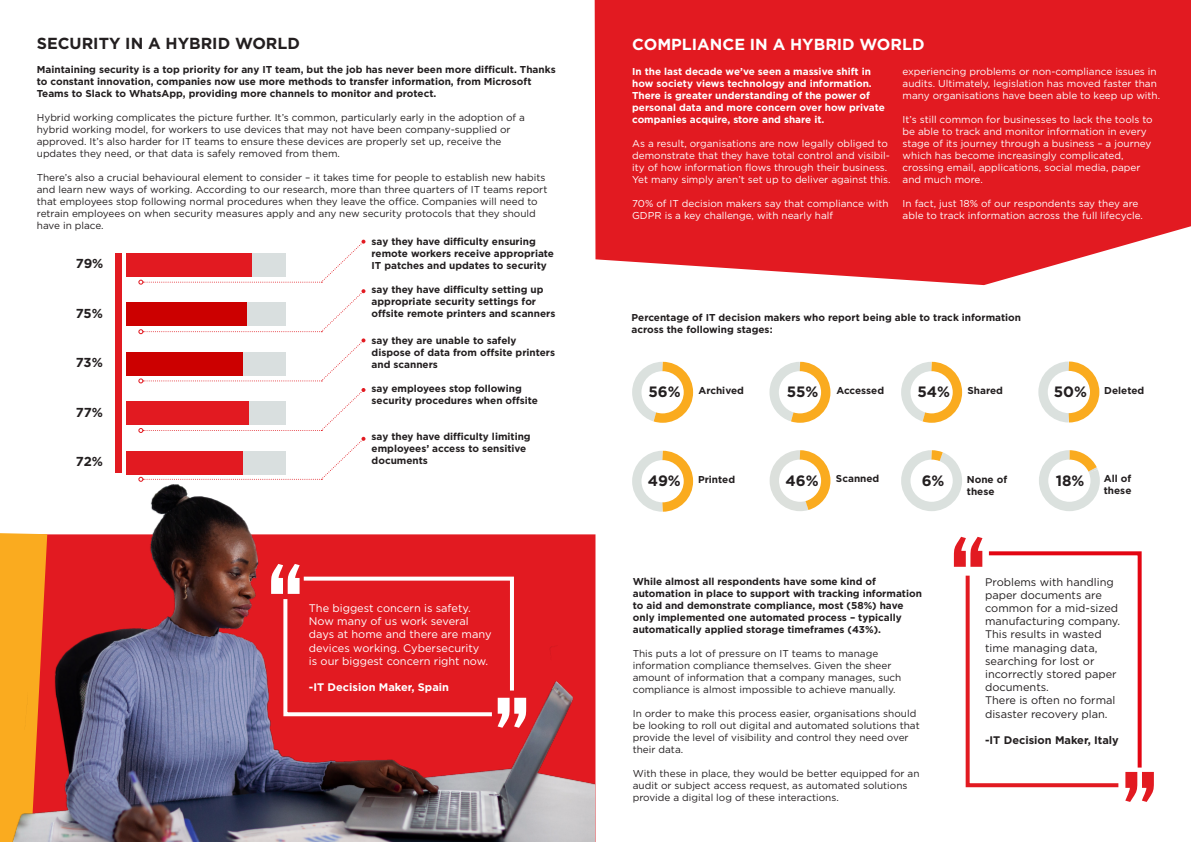
<style>
.page{position:relative;width:1191px;height:842px;background:#fff}
.page>*{position:absolute;margin:0;border:0;box-sizing:border-box;transform-origin:0 0}
.t1{font:600 120px "Tungsten";color:#fff}
.t2{font:600 120px "Tungsten";color:#e21a21}
.t3{font:700 16px "Gotham";color:#fff}
.t4{font:700 16px "Gotham";color:#231f20}
.t5{font:700 15px "Gotham";color:#231f20}
.t6{font:700 13px "Gotham";letter-spacing:-.015em;color:#231f20}
.t7{font:11px/13.2px "Gotham";color:#231f20}
.t8{font:11px "Gotham";color:#fff}
.t9{font:700 11px "Gotham";color:#fff}
.t10{font:700 11px "Gotham";color:#231f20}
.t11{font:10px/12px "Gotham";color:#231f20}
.t12{font:700 10px/12px "Gotham";color:#231f20}
.t13{font:10px/12px "Gotham";color:#fff}
.t14{font:700 10px/12px "Gotham";color:#fff}
</style>
<div class="page">
<svg style="left:594px;top:0;width:597px;height:285px;fill:#e21a21"></svg>
<div style="left:0;top:533px;width:10px;height:309px;background:#faab1f"></div>
<div style="left:127px;top:352px;width:116px;height:23px;background:#c00"></div>
<div style="left:127px;top:253px;width:125px;height:24px;background:#e21a21"></div>
<div style="left:126px;top:402px;width:123px;height:23px;background:#e21a21"></div>
<div style="left:126px;top:303px;width:120px;height:23px;background:#c00"></div>
<div style="left:126px;top:451px;width:117px;height:23px;background:#e21a21"></div>
<div style="left:115px;top:253px;width:6px;height:220px;background:#e21a21"></div>
<svg style="left:138px;top:240px;width:227px;height:227px"></svg>
<svg style="left:965px;top:551px;width:177px;height:237px"></svg>
<img style="left:10px;top:467px;width:586px;height:375px">
<svg style="left:632px;top:450px;width:62px;height:62px"></svg>
<svg style="left:1038px;top:361px;width:62px;height:62px"></svg>
<svg style="left:901px;top:450px;width:61px;height:61px"></svg>
<svg style="left:769px;top:450px;width:62px;height:61px"></svg>
<svg style="left:632px;top:361px;width:62px;height:62px"></svg>
<svg style="left:769px;top:361px;width:62px;height:62px"></svg>
<svg style="left:901px;top:361px;width:62px;height:62px"></svg>
<svg style="left:1039px;top:450px;width:61px;height:61px"></svg>
<p class="t4" style="left:37px;top:33px;width:265px">SECURITY IN A HYBRID WORLD</p>
<p class="t12" style="left:37px;top:64px;width:520px">Maintaining security is a top priority for any IT team, but the job has never been more difficult. Thanks to constant innovation, companies now use more methods to transfer information, from Microsoft<br>Teams to Slack to WhatsApp, providing more channels to monitor and protect.</p>
<p class="t11" style="left:37px;top:112px;width:490px">Hybrid working complicates the picture further. It’s common, particularly early in the adoption of a</p>
<p class="t11" style="left:37px;top:124px;width:475px">hybrid working model, for workers to use devices that may not have been company-supplied or</p>
<p class="t11" style="left:37px;top:136px;width:466px">approved. It’s also harder for IT teams to ensure these devices are properly set up, receive the</p>
<p class="t11" style="left:37px;top:148px;width:305px">updates they need, or that data is safely removed from them.</p>
<p class="t11" style="left:37px;top:172px;width:512px">There’s also a crucial behavioural element to consider – it takes time for people to establish new habits and learn new ways of working. According to our research, more than three quarters of IT teams report that employees stop following normal procedures when they leave the office. Companies will need to</p>
<p class="t11" style="left:37px;top:208px;width:500px">retrain employees on when security measures apply and any new security protocols that they should have in place.</p>
<p class="t6" style="left:76px;top:255px;width:29px">79%</p>
<p class="t6" style="left:76px;top:305px;width:29px">75%</p>
<p class="t6" style="left:76px;top:354px;width:29px">73%</p>
<p class="t6" style="left:76px;top:403px;width:29px">77%</p>
<p class="t6" style="left:76px;top:453px;width:29px">72%</p>
<p class="t12" style="left:371px;top:235px;width:166px">say they have difficulty ensuring</p>
<p class="t12" style="left:371px;top:247px;width:184px">remote workers receive appropriate<br>IT patches and updates to security</p>
<p class="t12" style="left:371px;top:283px;width:173px">say they have difficulty setting up</p>
<p class="t12" style="left:371px;top:295px;width:166px">appropriate security settings for</p>
<p class="t12" style="left:371px;top:307px;width:185px">offsite remote printers and scanners</p>
<p class="t12" style="left:371px;top:334px;width:146px">say they are unable to safely</p>
<p class="t12" style="left:371px;top:346px;width:185px">dispose of data from offsite printers and scanners</p>
<p class="t12" style="left:371px;top:382px;width:152px">say employees stop following</p>
<p class="t12" style="left:371px;top:394px;width:168px">security procedures when offsite</p>
<p class="t12" style="left:371px;top:431px;width:161px">say they have difficulty limiting</p>
<p class="t12" style="left:371px;top:443px;width:156px">employees’ access to sensitive</p>
<p class="t12" style="left:371px;top:455px;width:58px">documents</p>
<p class="t1" style="left:268px;top:544px;width:36px">“</p>
<p class="t8" style="left:309px;top:601px;width:163px">The biggest concern is safety.</p>
<p class="t8" style="left:309px;top:614px;width:161px">Now many of us work several</p>
<p class="t8" style="left:309px;top:627px;width:184px">days at home and there are many</p>
<p class="t8" style="left:309px;top:641px;width:172px">devices working. Cybersecurity</p>
<p class="t8" style="left:309px;top:654px;width:181px">is our biggest concern right now.</p>
<p class="t9" style="left:309px;top:680px;width:142px">-IT Decision Maker, Spain</p>
<p class="t1" style="left:529px;top:748px;width:36px;rotate:-180deg">“</p>
<p class="t3" style="left:632px;top:34px;width:294px">COMPLIANCE IN A HYBRID WORLD</p>
<p class="t14" style="left:632px;top:65px;width:254px">In the last decade we’ve seen a massive shift in how society views technology and information.<br>There is greater understanding of the power of personal data and more concern over how private companies acquire, store and share it.</p>
<p class="t13" style="left:632px;top:137px;width:260px">As a result, organisations are now legally obliged to demonstrate that they have total control and visibil&shy;ity of how information flows through their business.<br>Yet many simply aren’t set up to deliver against this.</p>
<p class="t13" style="left:632px;top:197px;width:258px">70% of IT decision makers say that compliance with<br>GDPR is a key challenge, with nearly half</p>
<p class="t13" style="left:902px;top:65px;width:259px">experiencing problems or non-compliance issues in audits. Ultimately, legislation has moved faster than many organisations have been able to keep up with.</p>
<p class="t13" style="left:902px;top:113px;width:252px">It’s still common for businesses to lack the tools to be able to track and monitor information in every stage of its journey through a business – a journey which has become increasingly complicated,</p>
<p class="t13" style="left:902px;top:161px;width:239px">crossing email, applications, social media, paper and much more.</p>
<p class="t13" style="left:902px;top:197px;width:242px">In fact, just 18% of our respondents say they are able to track information across the full lifecycle.</p>
<p class="t12" style="left:631px;top:311px;width:391px">Percentage of IT decision makers who report being able to track information</p>
<p class="t12" style="left:631px;top:323px;width:142px">across the following stages:</p>
<p class="t5" style="left:648px;top:382px;width:34px">56%</p>
<p class="t5" style="left:786px;top:382px;width:33px">55%</p>
<p class="t5" style="left:917px;top:382px;width:34px">54%</p>
<p class="t5" style="left:1053px;top:382px;width:35px">50%</p>
<p class="t12" style="left:698px;top:384px;width:47px">Archived</p>
<p class="t12" style="left:836px;top:384px;width:49px">Accessed</p>
<p class="t12" style="left:967px;top:384px;width:37px">Shared</p>
<p class="t12" style="left:1104px;top:384px;width:41px">Deleted</p>
<p class="t5" style="left:648px;top:470px;width:35px">49%</p>
<p class="t5" style="left:785px;top:470px;width:35px">46%</p>
<p class="t5" style="left:921px;top:471px;width:24px">6%</p>
<p class="t5" style="left:1055px;top:470px;width:30px">18%</p>
<p class="t12" style="left:698px;top:473px;width:38px">Printed</p>
<p class="t12" style="left:836px;top:473px;width:45px">Scanned</p>
<p class="t12" style="left:966px;top:473px;width:42px">None of these</p>
<p class="t12" style="left:1103px;top:473px;width:29px">All of these</p>
<p class="t12" style="left:633px;top:575px;width:245px">While almost all respondents have some kind of</p>
<p class="t12" style="left:633px;top:587px;width:291px">automation in place to support with tracking information to aid and demonstrate compliance, most (58%) have</p>
<p class="t12" style="left:633px;top:611px;width:271px">only implemented one automated process – typically</p>
<p class="t12" style="left:633px;top:623px;width:250px">automatically applied storage timeframes (43%).</p>
<p class="t11" style="left:633px;top:647px;width:247px">This puts a lot of pressure on IT teams to manage</p>
<p class="t11" style="left:633px;top:659px;width:270px">information compliance themselves. Given the sheer amount of information that a company manages, such</p>
<p class="t11" style="left:633px;top:683px;width:264px">compliance is almost impossible to achieve manually.</p>
<p class="t11" style="left:633px;top:707px;width:288px">In order to make this process easier, organisations should be looking to roll out digital and automated solutions that provide the level of visibility and control they need over their data.</p>
<p class="t11" style="left:633px;top:767px;width:288px">With these in place, they would be better equipped for an audit or subject access request, as automated solutions provide a digital log of these interactions.</p>
<p class="t2" style="left:951px;top:516px;width:36px">“</p>
<p class="t7" style="left:985px;top:575px;width:137px">Problems with handling paper documents are common for a mid-sized manufacturing company.<br>This results in wasted time managing data, searching for lost or incorrectly stored paper documents.<br>There is often no formal disaster recovery plan.</p>
<p class="t10" style="left:985px;top:733px;width:135px">-IT Decision Maker, Italy</p>
<p class="t2" style="left:1156px;top:822px;width:36px;rotate:-180deg">“</p>
</div>
